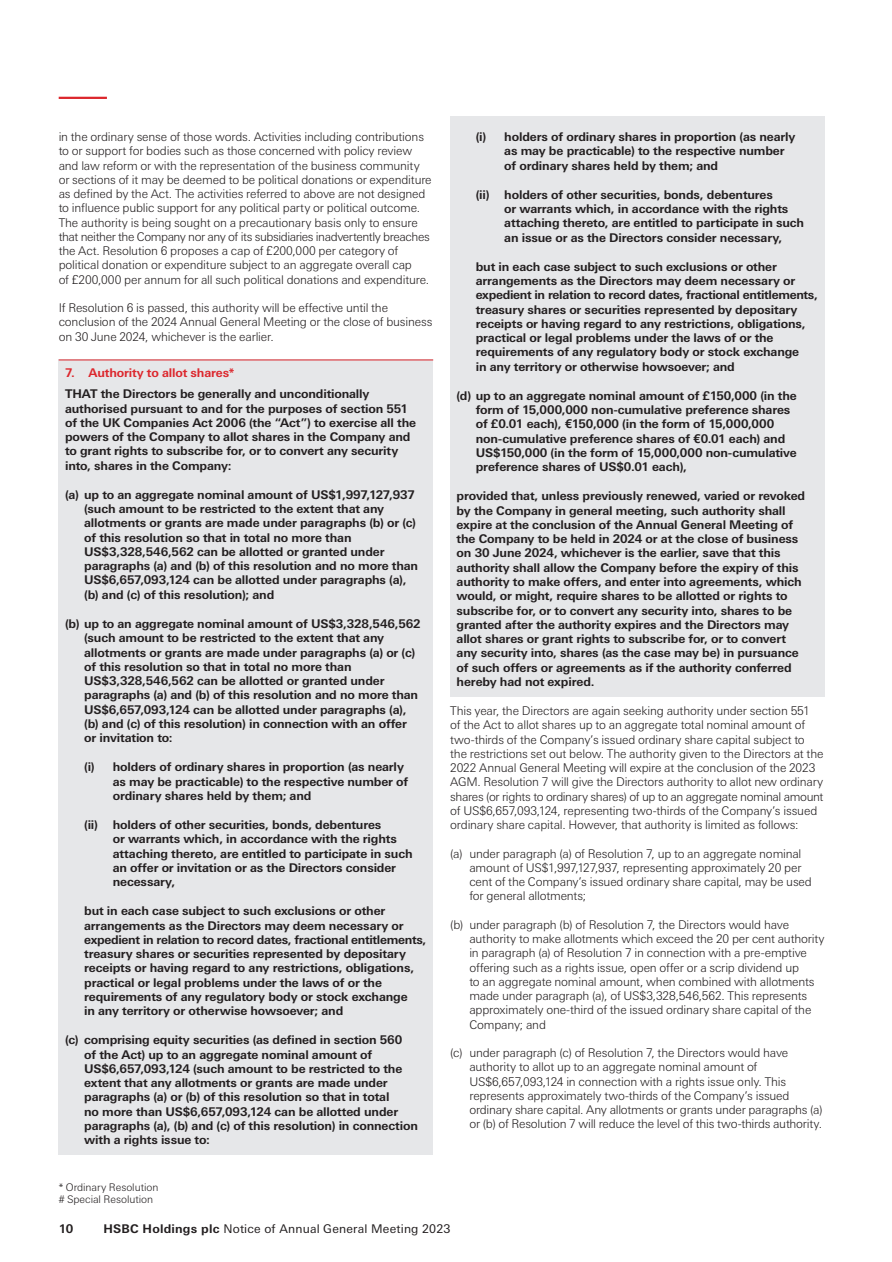
<style>
.page{position:relative;width:892px;height:1262px;background:#fff}
.page>*{position:absolute;margin:0;border:0;box-sizing:border-box;transform-origin:0 0}
.t1{font:700 12px/14.2px "Univers Nextfor HSBC";letter-spacing:-.01em;color:#231f20}
.t2{font:300 12px/14.2px "Univers Nextfor HSBC";letter-spacing:-.015em;color:#231f20}
.t3{font:12px "Univers Nextfor HSBC";letter-spacing:.015em;color:#231f20}
.t4{font:700 12px "Univers Nextfor HSBC";letter-spacing:-.01em;color:#dc272d}
.t5{font:300 10.5px/12px "Univers Nextfor HSBC";letter-spacing:-.005em;color:#231f20}
.s1{font-weight:700}
</style>
<div class="page">
<div style="left:59px;top:360px;width:374px;height:27px;background:#e6e7e9"></div>
<hr style="left:59px;top:359px;width:374px;height:1px;background:#dc272d">
<div style="left:59px;top:374px;width:374px;height:106px;background:#e6e7e9"></div>
<div style="left:59px;top:474px;width:374px;height:135px;background:#e6e7e9"></div>
<div style="left:59px;top:603px;width:374px;height:149px;background:#e6e7e9"></div>
<div style="left:59px;top:747px;width:374px;height:63px;background:#e6e7e9"></div>
<div style="left:59px;top:804px;width:374px;height:92px;background:#e6e7e9"></div>
<div style="left:59px;top:891px;width:374px;height:134px;background:#e6e7e9"></div>
<div style="left:59px;top:1020px;width:374px;height:134px;background:#e6e7e9"></div>
<div style="left:450px;top:117px;width:374px;height:63px;background:#e6e7e9"></div>
<div style="left:450px;top:174px;width:374px;height:78px;background:#e6e7e9"></div>
<div style="left:450px;top:246px;width:374px;height:135px;background:#e6e7e9"></div>
<div style="left:450px;top:375px;width:374px;height:106px;background:#e6e7e9"></div>
<div style="left:450px;top:476px;width:374px;height:220px;background:#e6e7e9"></div>
<hr style="left:59px;top:97px;width:48px;height:2px;background:#dc272d">
<p class="t2" style="left:59px;top:129px;width:374px">in the ordinary sense of those words. Activities including contributions to or support for bodies such as those concerned with policy review and law reform or with the representation of the business community or sections of it may be deemed to be political donations or expenditure as defined by the Act. The activities referred to above are not designed to influence public support for any political party or political outcome.<br>The authority is being sought on a precautionary basis only to ensure that neither the Company nor any of its subsidiaries inadvertently breaches the Act. Resolution 6 proposes a cap of £200,000 per category of political donation or expenditure subject to an aggregate overall cap<br>of £200,000 per annum for all such political donations and expenditure.</p>
<p class="t2" style="left:59px;top:300px;width:375px">If Resolution 6 is passed, this authority will be effective until the conclusion of the 2024 Annual General Meeting or the close of business on 30 June 2024, whichever is the earlier.</p>
<p class="t4" style="left:65px;top:364px;width:171px">7. Authority to allot shares*</p>
<p class="t1" style="left:65px;top:386px;width:352px">THAT the Directors be generally and unconditionally authorised pursuant to and for the purposes of section 551 of the UK Companies Act 2006 (the “Act”) to exercise all the powers of the Company to allot shares in the Company and to grant rights to subscribe for, or to convert any security into, shares in the Company:</p>
<p class="t1" style="left:84px;top:486px;width:335px;text-indent:-19px">(a) up to an aggregate nominal amount of US$1,997,127,937 (such amount to be restricted to the extent that any allotments or grants are made under paragraphs (b) or (c) of this resolution so that in total no more than US$3,328,546,562 can be allotted or granted under paragraphs (a) and (b) of this resolution and no more than US$6,657,093,124 can be allotted under paragraphs (a), (b) and (c) of this resolution); and</p>
<p class="t1" style="left:84px;top:615px;width:338px;text-indent:-19px">(b) up to an aggregate nominal amount of US$3,328,546,562 (such amount to be restricted to the extent that any allotments or grants are made under paragraphs (a) or (c) of this resolution so that in total no more than US$3,328,546,562 can be allotted or granted under paragraphs (a) and (b) of this resolution and no more than US$6,657,093,124 can be allotted under paragraphs (a), (b) and (c) of this resolution) in connection with an offer or invitation to:</p>
<p class="t1" style="left:113px;top:759px;width:297px;text-indent:-28px">(i) holders of ordinary shares in proportion (as nearly as may be practicable) to the respective number of ordinary shares held by them; and</p>
<p class="t1" style="left:113px;top:816px;width:301px;text-indent:-28px">(ii) holders of other securities, bonds, debentures<br>or warrants which, in accordance with the rights attaching thereto, are entitled to participate in such an offer or invitation or as the Directors consider necessary,</p>
<p class="t1" style="left:84px;top:903px;width:343px">but in each case subject to such exclusions or other arrangements as the Directors may deem necessary or expedient in relation to record dates, fractional entitlements, treasury shares or securities represented by depositary receipts or having regard to any restrictions, obligations, practical or legal problems under the laws of or the requirements of any regulatory body or stock exchange<br>in any territory or otherwise howsoever; and</p>
<p class="t1" style="left:84px;top:1032px;width:335px;text-indent:-19px">(c) comprising equity securities (as defined in section 560<br>of the Act) up to an aggregate nominal amount of US$6,657,093,124 (such amount to be restricted to the extent that any allotments or grants are made under paragraphs (a) or (b) of this resolution so that in total<br>no more than US$6,657,093,124 can be allotted under paragraphs (a), (b) and (c) of this resolution) in connection with a rights issue to:</p>
<p class="t1" style="left:504px;top:129px;width:292px;text-indent:-28px">(i) holders of ordinary shares in proportion (as nearly as may be practicable) to the respective number of ordinary shares held by them; and</p>
<p class="t1" style="left:504px;top:187px;width:301px;text-indent:-28px">(ii) holders of other securities, bonds, debentures<br>or warrants which, in accordance with the rights attaching thereto, are entitled to participate in such an issue or as the Directors consider necessary,</p>
<p class="t1" style="left:475px;top:259px;width:343px">but in each case subject to such exclusions or other arrangements as the Directors may deem necessary or expedient in relation to record dates, fractional entitlements, treasury shares or securities represented by depositary receipts or having regard to any restrictions, obligations, practical or legal problems under the laws of or the requirements of any regulatory body or stock exchange<br>in any territory or otherwise howsoever; and</p>
<p class="t1" style="left:475px;top:387px;width:322px;text-indent:-19px">(d) up to an aggregate nominal amount of £150,000 (in the form of 15,000,000 non-cumulative preference shares of £0.01 each), €150,000 (in the form of 15,000,000 non-cumulative preference shares of €0.01 each) and US$150,000 (in the form of 15,000,000 non-cumulative preference shares of US$0.01 each),</p>
<p class="t1" style="left:456px;top:488px;width:350px">provided that, unless previously renewed, varied or revoked by the Company in general meeting, such authority shall expire at the conclusion of the Annual General Meeting of the Company to be held in 2024 or at the close of business on 30 June 2024, whichever is the earlier, save that this authority shall allow the Company before the expiry of this authority to make offers, and enter into agreements, which would, or might, require shares to be allotted or rights to subscribe for, or to convert any security into, shares to be granted after the authority expires and the Directors may allot shares or grant rights to subscribe for, or to convert any security into, shares (as the case may be) in pursuance of such offers or agreements as if the authority conferred hereby had not expired.</p>
<p class="t2" style="left:450px;top:702px;width:374px">This year, the Directors are again seeking authority under section 551<br>of the Act to allot shares up to an aggregate total nominal amount of two-thirds of the Company’s issued ordinary share capital subject to the restrictions set out below. The authority given to the Directors at the 2022 Annual General Meeting will expire at the conclusion of the 2023<br>AGM. Resolution 7 will give the Directors authority to allot new ordinary shares (or rights to ordinary shares) of up to an aggregate nominal amount of US$6,657,093,124, representing two-thirds of the Company’s issued ordinary share capital. However, that authority is limited as follows:</p>
<p class="t2" style="left:469px;top:845px;width:344px;text-indent:-19px">(a) under paragraph (a) of Resolution 7, up to an aggregate nominal amount of US$1,997,127,937, representing approximately 20 per cent of the Company’s issued ordinary share capital, may be used for general allotments;</p>
<p class="t2" style="left:469px;top:916px;width:356px;text-indent:-19px">(b) under paragraph (b) of Resolution 7, the Directors would have authority to make allotments which exceed the 20 per cent authority in paragraph (a) of Resolution 7 in connection with a pre-emptive offering such as a rights issue, open offer or a scrip dividend up<br>to an aggregate nominal amount, when combined with allotments made under paragraph (a), of US$3,328,546,562. This represents approximately one-third of the issued ordinary share capital of the Company; and</p>
<p class="t2" style="left:469px;top:1044px;width:354px;text-indent:-19px">(c) under paragraph (c) of Resolution 7, the Directors would have authority to allot up to an aggregate nominal amount of US$6,657,093,124 in connection with a rights issue only. This represents approximately two-thirds of the Company’s issued ordinary share capital. Any allotments or grants under paragraphs (a) or (b) of Resolution 7 will reduce the level of this two-thirds authority.</p>
<p class="t5" style="left:59px;top:1180px;width:101px">* Ordinary Resolution # Special Resolution</p>
<p class="t1" style="left:59px;top:1220px;width:16px">10</p>
<p class="t3" style="left:103px;top:1220px;width:348px"><span class="s1">HSBC Holdings plc</span> Notice of Annual General Meeting 2023</p>
</div>
